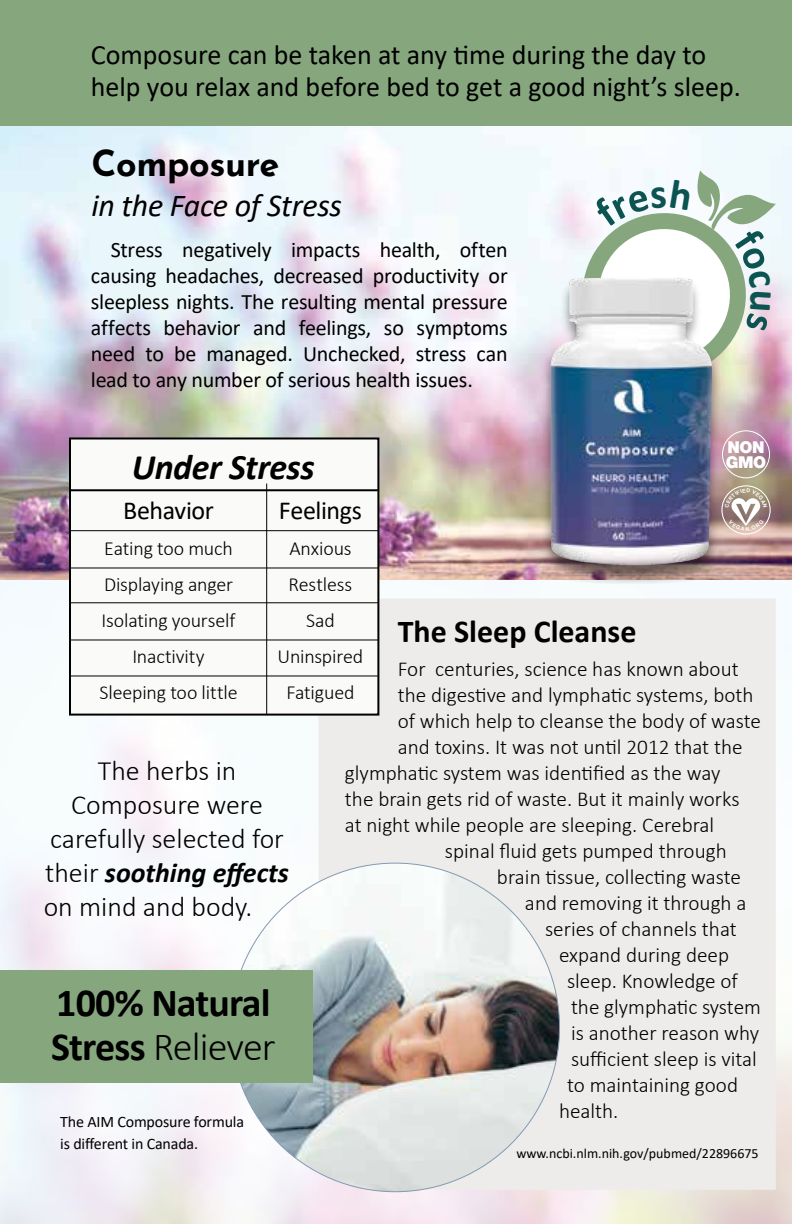
<style>
.page{position:relative;width:792px;height:1224px;background:#fff}
.page>*{position:absolute;margin:0;border:0;box-sizing:border-box;transform-origin:0 0}
.t1{font:700 40px/44px "Calibri";letter-spacing:-.02em;color:#000}
.t2{font:italic 700 36px "Calibri";letter-spacing:-.015em;color:#000}
.t3{font:700 36px "Josefin Sans";letter-spacing:-.01em;color:#000}
.t4{font:italic 32px "Calibri";letter-spacing:-.01em;color:#000}
.t5{font:700 32px "Calibri";color:#000}
.t6{font:28px/32px "Calibri";color:#000}
.t7{font:300 28px "Calibri";color:#000}
.t8{font:italic 700 28px "Calibri";color:#000}
.t9{font:26px "Calibri";letter-spacing:-.015em;color:#000}
.t10{font:22px/26px "Calibri";letter-spacing:-.01em;color:#000;text-align:justify}
.t11{font:300 21.2px "Calibri";color:#000}
.t12{font:300 20px "Calibri";letter-spacing:-.01em;color:#000}
.t13{font:900 16.4px/14.4px "Helvetica Neue LT Std";letter-spacing:-.03em;color:#fff}
.t14{font:16px/22.6px "Calibri";letter-spacing:-.01em;color:#000}
.t15{font:14px "Calibri";color:#000}
.s1{font-weight:300;font-style:normal}
.s2{font-weight:300}
</style>
<div class="page">
<img style="left:0;top:579px;width:792px;height:645px">
<img style="left:0;top:125px;width:792px;height:454px">
<svg style="left:491px;top:521px;width:277px;height:64px;background:#c09a9a"></svg>
<div style="left:540px;top:277px;width:183px;height:307px;background:#000;opacity:.45"></div>
<img style="left:550px;top:278px;width:164px;height:288px">
<div style="left:319px;top:599px;width:457px;height:591px;background:#eeecea"></div>
<img style="left:231px;top:863px;width:329px;height:329px;border-radius:164px">
<div style="left:0;top:0;width:792px;height:125px;background:#86a77e"></div>
<div style="left:0;top:970px;width:312px;height:113px;background:#86a77e"></div>
<div style="left:70px;top:438px;width:308px;height:277px;background:#fafaf9"></div>
<div style="left:69px;top:437px;width:310px;height:279px;border:2px solid #000"></div>
<hr style="left:71px;top:489px;width:307px;height:2px;background:#000">
<hr style="left:71px;top:530px;width:307px;height:1px;background:#000">
<hr style="left:71px;top:567px;width:307px;height:1px;background:#000">
<hr style="left:71px;top:602px;width:307px;height:1px;background:#000">
<hr style="left:71px;top:639px;width:307px;height:1px;background:#000">
<hr style="left:71px;top:675px;width:307px;height:1px;background:#000">
<hr style="left:266px;top:484px;width:1px;height:231px;background:#000">
<div style="left:722px;top:430px;width:48px;height:48px;border:1px solid #fff;border-radius:50%"></div>
<div style="left:721px;top:485px;width:50px;height:50px;border:1px solid #fff;border-radius:50%"></div>
<svg style="left:574px;top:171px;width:202px;height:214px"></svg>
<svg style="left:725px;top:489px;width:42px;height:42px"></svg>
<h3 class="t6" style="left:91px;top:38px;width:651px">Composure can be taken at any time during the day to help you relax and before bed to get a good night’s sleep.</h3>
<h2 class="t3" style="left:92px;top:131px;width:189px">Composure</h2>
<h3 class="t4" style="left:92px;top:183px;width:252px">in the Face of Stress</h3>
<p class="t10" style="left:91px;top:236px;width:418px;text-indent:20px">Stress negatively impacts health, often causing headaches, decreased productivity or sleepless nights. The resulting mental pressure affects behavior and feelings, so symptoms need to be managed. Unchecked, stress can lead to any number of serious health issues.</p>
<p class="t13" style="left:726px;top:440px;width:42px">NON<br>GMO</p>
<h2 class="t2" style="left:132px;top:441px;width:184px">Under Stress</h2>
<p class="t9" style="left:123px;top:492px;width:92px">Behavior</p>
<p class="t9" style="left:279px;top:492px;width:85px">Feelings</p>
<p class="t12" style="left:104px;top:536px;width:130px">Eating too much</p>
<p class="t12" style="left:289px;top:536px;width:64px">Anxious</p>
<p class="t12" style="left:104px;top:572px;width:131px">Displaying anger</p>
<p class="t12" style="left:289px;top:572px;width:65px">Restless</p>
<p class="t12" style="left:102px;top:608px;width:135px">Isolating yourself</p>
<p class="t12" style="left:306px;top:608px;width:30px">Sad</p>
<p class="t12" style="left:132px;top:644px;width:74px">Inactivity</p>
<p class="t12" style="left:278px;top:644px;width:87px">Uninspired</p>
<p class="t12" style="left:99px;top:680px;width:140px">Sleeping too little</p>
<p class="t12" style="left:286px;top:680px;width:70px">Fatigued</p>
<h3 class="t5" style="left:398px;top:609px;width:240px">The Sleep Cleanse</h3>
<p class="t11" style="left:398px;top:656px;width:342px">For centuries, science has known about</p>
<p class="t11" style="left:398px;top:682px;width:357px">the digestive and lymphatic systems, both</p>
<p class="t11" style="left:398px;top:708px;width:365px">of which help to cleanse the body of waste</p>
<p class="t11" style="left:398px;top:734px;width:346px">and toxins. It was not until 2012 that the</p>
<p class="t11" style="left:345px;top:760px;width:377px">glymphatic system was identified as the way</p>
<p class="t11" style="left:345px;top:786px;width:396px">the brain gets rid of waste. But it mainly works</p>
<p class="t11" style="left:345px;top:812px;width:371px">at night while people are sleeping. Cerebral</p>
<p class="t11" style="left:445px;top:838px;width:283px">spinal fluid gets pumped through</p>
<p class="t11" style="left:497px;top:864px;width:246px">brain tissue, collecting waste</p>
<p class="t11" style="left:525px;top:890px;width:223px">and removing it through a</p>
<p class="t11" style="left:545px;top:916px;width:193px">series of channels that</p>
<p class="t11" style="left:559px;top:942px;width:172px">expand during deep</p>
<p class="t11" style="left:567px;top:968px;width:172px">sleep. Knowledge of</p>
<p class="t11" style="left:571px;top:994px;width:192px">the glymphatic system</p>
<p class="t11" style="left:571px;top:1020px;width:190px">is another reason why</p>
<p class="t11" style="left:571px;top:1046px;width:187px">sufficient sleep is vital</p>
<p class="t11" style="left:567px;top:1072px;width:173px">to maintaining good</p>
<p class="t11" style="left:559px;top:1098px;width:61px">health.</p>
<p class="t15" style="left:516px;top:1144px;width:244px">www.ncbi.nlm.nih.gov/pubmed/22896675</p>
<h3 class="t7" style="left:98px;top:753px;width:140px">The herbs in</h3>
<h3 class="t7" style="left:71px;top:787px;width:193px">Composure were</h3>
<h3 class="t7" style="left:50px;top:821px;width:235px">carefully selected for</h3>
<h3 class="t8" style="left:45px;top:853px;width:245px"><span class="s1">their</span> soothing effects</h3>
<h3 class="t7" style="left:44px;top:889px;width:210px">on mind and body.</h3>
<h1 class="t1" style="left:51px;top:980px;width:226px">100% Natural<br>Stress <span class="s2">Reliever</span></h1>
<p class="t14" style="left:60px;top:1110px;width:185px">The AIM Composure formula is different in Canada.</p>
</div>
